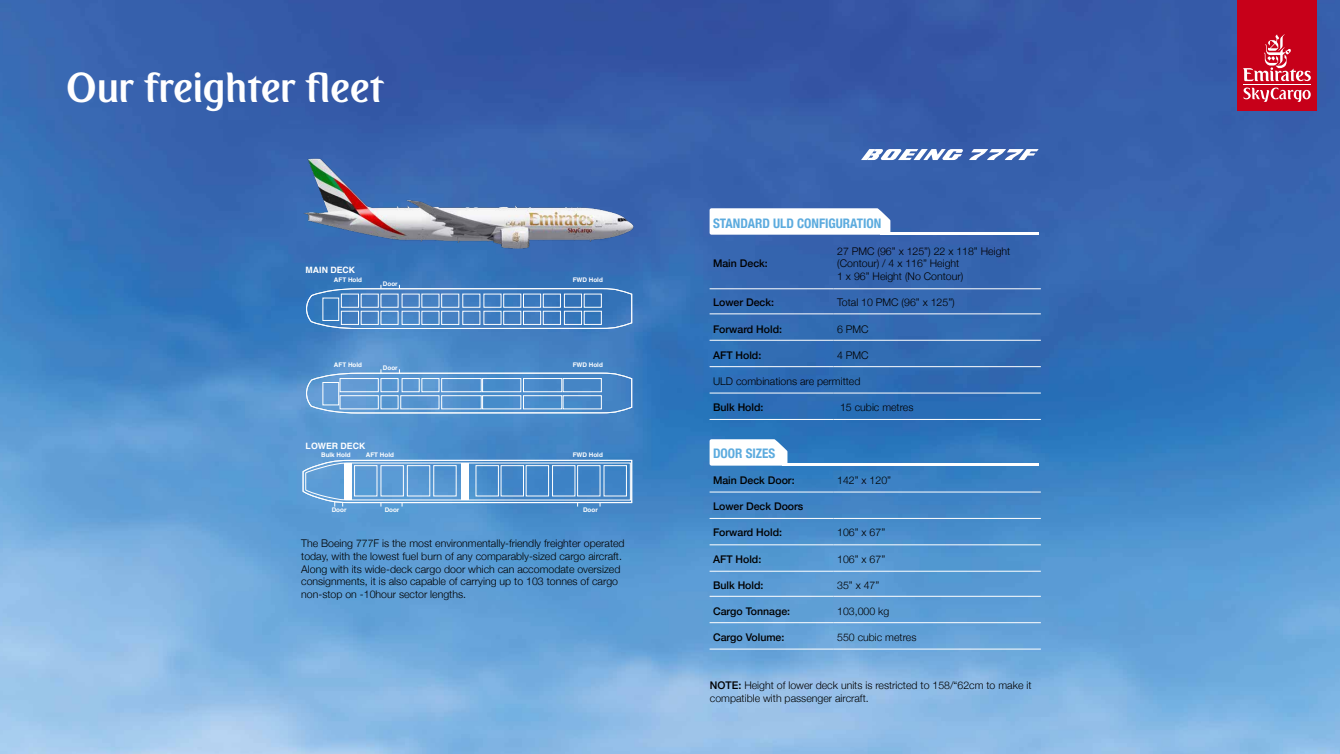
<style>
.page{position:relative;width:1340px;height:754px;background:#fff}
.page>*{position:absolute;margin:0;border:0;box-sizing:border-box;transform-origin:0 0}
.t1{font:700 41.25px "Emirates";color:#fff}
.t2{font:700 condensed 13.12px "Helvetica Neue";color:#5cabde}
.t3{font:300 10.57px/12.7px "Helvetica Neue";color:#000}
.t4{font:500 10.57px "Helvetica Neue";color:#000}
.t5{font:700 8.77px "Helvetica";color:#fff}
.t6{font:700 6.3px "Helvetica";color:#fff}
.s1{font-weight:500}
</style>
<div class="page">
<img style="left:0;top:0;width:1340px;height:754px">
<div style="left:1237px;top:0;width:79px;height:111px;background:#c70019"></div>
<svg style="left:1243px;top:34px;width:67px;height:47px"></svg>
<hr style="left:1243px;top:84px;width:67px;height:1px;background:#fff">
<svg style="left:1243px;top:88px;width:67px;height:14px"></svg>
<img style="left:302px;top:155px;width:357px;height:93px">
<svg style="left:306px;top:285px;width:326px;height:44px;background:#578cc6"></svg>
<div style="left:341px;top:311px;width:18px;height:14px;border:1px solid #fff"></div>
<div style="left:323px;top:298px;width:16px;height:23px;border:1px solid #fff"></div>
<div style="left:341px;top:294px;width:18px;height:13px;border:1px solid #fff"></div>
<div style="left:361px;top:311px;width:17px;height:14px;border:1px solid #fff"></div>
<div style="left:381px;top:311px;width:17px;height:14px;border:1px solid #fff"></div>
<div style="left:402px;top:311px;width:17px;height:14px;border:1px solid #fff"></div>
<div style="left:421px;top:311px;width:18px;height:14px;border:1px solid #fff"></div>
<div style="left:441px;top:311px;width:18px;height:14px;border:1px solid #fff"></div>
<div style="left:462px;top:311px;width:18px;height:14px;border:1px solid #fff"></div>
<div style="left:483px;top:311px;width:18px;height:14px;border:1px solid #fff"></div>
<div style="left:503px;top:311px;width:18px;height:14px;border:1px solid #fff"></div>
<div style="left:523px;top:311px;width:18px;height:14px;border:1px solid #fff"></div>
<div style="left:523px;top:294px;width:18px;height:13px;border:1px solid #fff"></div>
<div style="left:543px;top:311px;width:17px;height:14px;border:1px solid #fff"></div>
<div style="left:564px;top:311px;width:18px;height:14px;border:1px solid #fff"></div>
<div style="left:564px;top:294px;width:18px;height:13px;border:1px solid #fff"></div>
<div style="left:584px;top:311px;width:17px;height:14px;border:1px solid #fff"></div>
<svg style="left:306px;top:369px;width:326px;height:44px;background:#619ad1"></svg>
<div style="left:340px;top:395px;width:38px;height:14px;border:1px solid #fff"></div>
<div style="left:323px;top:382px;width:16px;height:23px;border:1px solid #fff"></div>
<div style="left:340px;top:378px;width:38px;height:14px;border:1px solid #fff"></div>
<div style="left:381px;top:395px;width:17px;height:14px;border:1px solid #fff"></div>
<div style="left:381px;top:378px;width:17px;height:14px;border:1px solid #fff"></div>
<div style="left:400px;top:395px;width:39px;height:14px;border:1px solid #fff"></div>
<div style="left:402px;top:378px;width:17px;height:14px;border:1px solid #fff"></div>
<div style="left:421px;top:378px;width:18px;height:14px;border:1px solid #fff"></div>
<div style="left:441px;top:378px;width:40px;height:14px;border:1px solid #fff"></div>
<div style="left:482px;top:378px;width:39px;height:14px;border:1px solid #fff"></div>
<div style="left:523px;top:378px;width:39px;height:14px;border:1px solid #fff"></div>
<div style="left:563px;top:378px;width:38px;height:14px;border:1px solid #fff"></div>
<div style="left:441px;top:395px;width:40px;height:14px;border:1px solid #fff"></div>
<div style="left:482px;top:395px;width:39px;height:14px;border:1px solid #fff"></div>
<div style="left:523px;top:395px;width:39px;height:14px;border:1px solid #fff"></div>
<div style="left:563px;top:395px;width:38px;height:14px;border:1px solid #fff"></div>
<svg style="left:303px;top:460px;width:329px;height:46px;background:#71a6d7"></svg>
<svg style="left:709px;top:439px;width:78px;height:26px"></svg>
<hr style="left:782px;top:463px;width:256px;height:2px;background:#fff">
<svg style="left:709px;top:208px;width:181px;height:27px"></svg>
<hr style="left:880px;top:232px;width:158px;height:3px;background:#fff">
<hr style="left:709px;top:289px;width:124px;height:1px;background:#fff">
<hr style="left:833px;top:289px;width:207px;height:1px;background:#fff">
<hr style="left:709px;top:314px;width:124px;height:1px;background:#fff">
<hr style="left:833px;top:314px;width:207px;height:1px;background:#fff">
<hr style="left:709px;top:340px;width:124px;height:1px;background:#fff">
<hr style="left:833px;top:340px;width:207px;height:1px;background:#fff">
<hr style="left:709px;top:366px;width:124px;height:1px;background:#fff">
<hr style="left:833px;top:366px;width:207px;height:1px;background:#fff">
<hr style="left:709px;top:492px;width:124px;height:1px;background:#fff">
<hr style="left:833px;top:492px;width:207px;height:1px;background:#fff">
<hr style="left:709px;top:518px;width:124px;height:1px;background:#fff">
<hr style="left:833px;top:518px;width:207px;height:1px;background:#fff">
<hr style="left:709px;top:545px;width:124px;height:1px;background:#fff">
<hr style="left:833px;top:545px;width:207px;height:1px;background:#fff">
<hr style="left:709px;top:571px;width:124px;height:1px;background:#fff">
<hr style="left:833px;top:571px;width:207px;height:1px;background:#fff">
<hr style="left:709px;top:596px;width:124px;height:1px;background:#fff">
<hr style="left:833px;top:596px;width:207px;height:1px;background:#fff">
<hr style="left:709px;top:622px;width:124px;height:1px;background:#fff">
<hr style="left:833px;top:622px;width:207px;height:1px;background:#fff">
<hr style="left:709px;top:649px;width:124px;height:1px;background:#fff">
<hr style="left:833px;top:649px;width:207px;height:1px;background:#fff">
<hr style="left:709px;top:393px;width:124px;height:1px;background:#fff">
<hr style="left:833px;top:393px;width:207px;height:1px;background:#fff">
<hr style="left:709px;top:419px;width:124px;height:1px;background:#fff">
<hr style="left:833px;top:419px;width:207px;height:1px;background:#fff">
<svg style="left:969px;top:149px;width:69px;height:11px"></svg>
<svg style="left:861px;top:149px;width:102px;height:11px"></svg>
<h1 class="t1" style="left:66px;top:57px;width:320px">Our freighter fleet</h1>
<p class="t5" style="left:306px;top:263px;width:51px">MAIN DECK</p>
<p class="t6" style="left:334px;top:275px;width:30px">AFT Hold</p>
<p class="t6" style="left:383px;top:279px;width:16px">Door</p>
<p class="t6" style="left:334px;top:359px;width:30px">AFT Hold</p>
<p class="t6" style="left:383px;top:363px;width:16px">Door</p>
<p class="t5" style="left:306px;top:438px;width:61px">LOWER DECK</p>
<p class="t6" style="left:573px;top:275px;width:32px">FWD Hold</p>
<p class="t6" style="left:573px;top:359px;width:32px">FWD Hold</p>
<p class="t6" style="left:321px;top:450px;width:31px">Bulk Hold</p>
<p class="t6" style="left:366px;top:450px;width:30px">AFT Hold</p>
<p class="t6" style="left:573px;top:450px;width:32px">FWD Hold</p>
<p class="t6" style="left:332px;top:504px;width:16px">Door</p>
<p class="t6" style="left:385px;top:504px;width:16px">Door</p>
<p class="t6" style="left:583px;top:504px;width:16px">Door</p>
<p class="t3" style="left:301px;top:536px;width:325px">The Boeing 777F is the most environmentally-friendly freighter operated today, with the lowest fuel burn of any comparably-sized cargo aircraft.<br>Along with its wide-deck cargo door which can accomodate oversized consignments, it is also capable of carrying up to 103 tonnes of cargo non-stop on -10hour sector lengths.</p>
<p class="t2" style="left:713px;top:213px;width:170px">STANDARD ULD CONFIGURATION</p>
<p class="t4" style="left:713px;top:255px;width:56px">Main Deck:</p>
<p class="t3" style="left:837px;top:244px;width:175px">27 PMC (96” x 125”) 22 x 118” Height (Contour) / 4 x 116” Height<br>1 x 96” Height (No Contour)</p>
<p class="t4" style="left:713px;top:294px;width:63px">Lower Deck:</p>
<p class="t3" style="left:837px;top:295px;width:119px">Total 10 PMC (96” x 125”)</p>
<p class="t4" style="left:713px;top:320px;width:71px">Forward Hold:</p>
<p class="t3" style="left:837px;top:322px;width:33px">6 PMC</p>
<p class="t4" style="left:713px;top:346px;width:50px">AFT Hold:</p>
<p class="t3" style="left:837px;top:348px;width:33px">4 PMC</p>
<p class="t3" style="left:713px;top:374px;width:149px">ULD combinations are permitted</p>
<p class="t4" style="left:713px;top:399px;width:52px">Bulk Hold:</p>
<p class="t3" style="left:840px;top:400px;width:75px">15 cubic metres</p>
<p class="t2" style="left:713px;top:442px;width:64px">DOOR SIZES</p>
<p class="t4" style="left:713px;top:472px;width:83px">Main Deck Door:</p>
<p class="t3" style="left:837px;top:473px;width:55px">142” x 120”</p>
<p class="t4" style="left:713px;top:498px;width:92px">Lower Deck Doors</p>
<p class="t4" style="left:713px;top:524px;width:71px">Forward Hold:</p>
<p class="t3" style="left:837px;top:525px;width:50px">106” x 67”</p>
<p class="t4" style="left:713px;top:550px;width:50px">AFT Hold:</p>
<p class="t3" style="left:837px;top:552px;width:50px">106” x 67”</p>
<p class="t4" style="left:713px;top:576px;width:52px">Bulk Hold:</p>
<p class="t3" style="left:837px;top:578px;width:44px">35” x 47”</p>
<p class="t4" style="left:713px;top:603px;width:79px">Cargo Tonnage:</p>
<p class="t3" style="left:837px;top:604px;width:54px">103,000 kg</p>
<p class="t4" style="left:713px;top:629px;width:73px">Cargo Volume:</p>
<p class="t3" style="left:837px;top:630px;width:81px">550 cubic metres</p>
<p class="t3" style="left:710px;top:678px;width:323px"><span class="s1">NOTE:</span> Height of lower deck units is restricted to 158/“62cm to make it compatible with passenger aircraft.</p>
</div>
